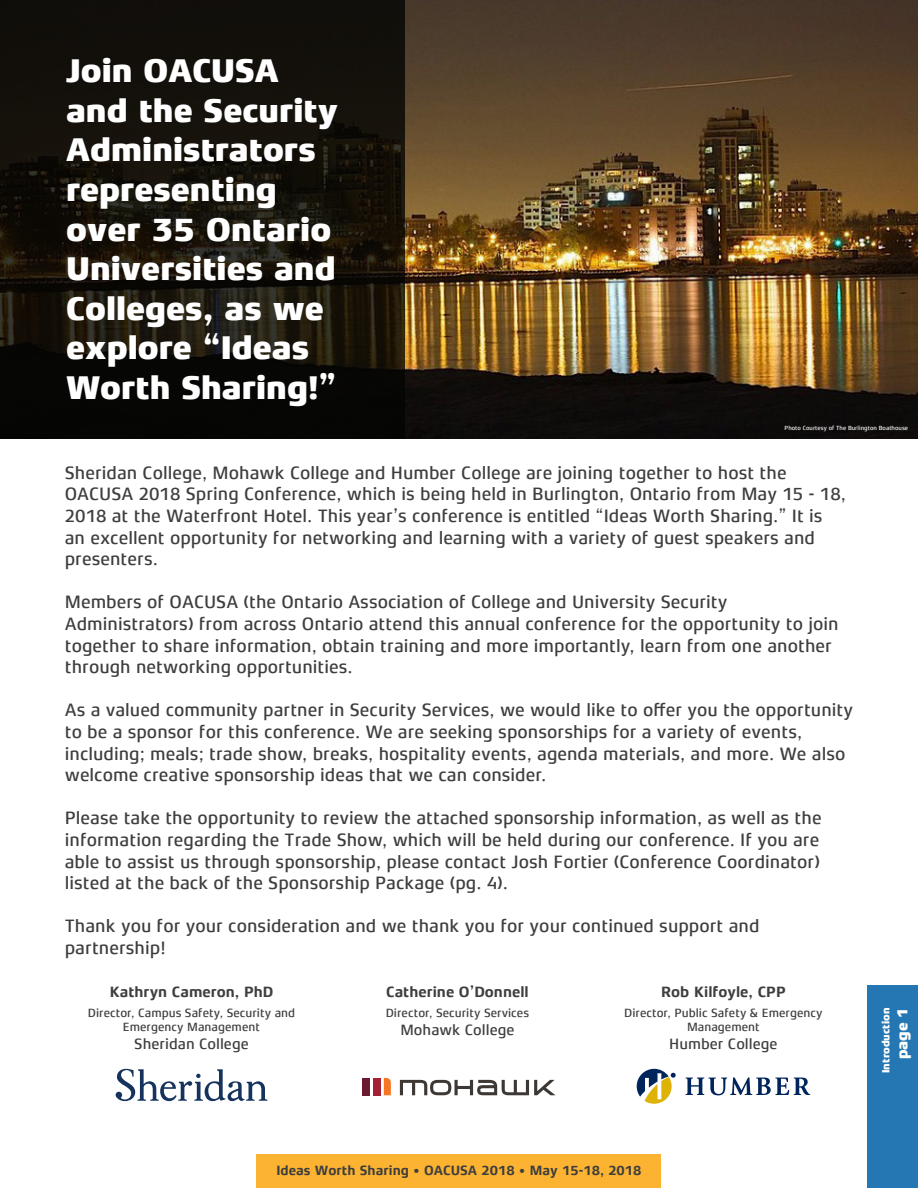
<style>
.page{position:relative;width:918px;height:1188px;background:#fff}
.page>*{position:absolute;margin:0;border:0;box-sizing:border-box;transform-origin:0 0}
.t1{font:800 33px/39.6px "Xenois Sans Pro";color:#fff}
.t2{font:500 18px/21.6px "Xenois Sans Pro";color:#3e3e3f}
.t3{font:700 15px "Xenois Sans Pro";color:#3e3e3f}
.t4{font:500 15px "Xenois Sans Pro";color:#3e3e3f}
.t5{font:800 15px "Xenois Sans Pro";color:#fff}
.t6{font:700 13.5px "Xenois Sans Pro";color:#3e3e3f}
.t7{font:500 12px/14.4px "Xenois Sans Pro";color:#3e3e3f;text-align:center}
.t8{font:800 10.5px "Xenois Sans Pro";color:#fff}
.t9{font:500 6px "Xenois Sans Pro";color:#fff}
</style>
<div class="page">
<div style="left:256px;top:1154px;width:406px;height:34px;background:#fcb331"></div>
<img style="left:405px;top:0;width:513px;height:438px">
<svg style="left:0;top:0;width:405px;height:438px;background:#131009"></svg>
<div style="left:868px;top:986px;width:50px;height:202px;background:#2577b3"></div>
<svg style="left:116px;top:1069px;width:151px;height:32px"></svg>
<div style="left:362px;top:1078px;width:8px;height:17px;background:#6b1b31"></div>
<div style="left:373px;top:1078px;width:7px;height:17px;background:#a62035"></div>
<svg style="left:384px;top:1078px;width:7px;height:17px"></svg>
<svg style="left:400px;top:1080px;width:155px;height:15px"></svg>
<svg style="left:686px;top:1077px;width:124px;height:18px"></svg>
<svg style="left:637px;top:1069px;width:39px;height:35px"></svg>
<p class="t1" style="left:66px;top:51px;width:274px">Join OACUSA and the Security<br>Administrators representing over 35 Ontario<br>Universities and<br>Colleges, as we explore “Ideas<br>Worth Sharing!”</p>
<p class="t9" style="left:785px;top:424px;width:125px">Photo Courtesy of The Burlington Boathouse</p>
<p class="t2" style="left:65px;top:462px;width:783px">Sheridan College, Mohawk College and Humber College are joining together to host the OACUSA 2018 Spring Conference, which is being held in Burlington, Ontario from May 15 - 18, 2018 at the Waterfront Hotel. This year’s conference is entitled “Ideas Worth Sharing.” It is an excellent opportunity for networking and learning with a variety of guest speakers and presenters.</p>
<p class="t2" style="left:65px;top:591px;width:775px">Members of OACUSA (the Ontario Association of College and University Security Administrators) from across Ontario attend this annual conference for the opportunity to join together to share information, obtain training and more importantly, learn from one another through networking opportunities.</p>
<p class="t2" style="left:65px;top:699px;width:790px">As a valued community partner in Security Services, we would like to offer you the opportunity to be a sponsor for this conference. We are seeking sponsorships for a variety of events, including; meals; trade show, breaks, hospitality events, agenda materials, and more. We also welcome creative sponsorship ideas that we can consider.</p>
<p class="t2" style="left:65px;top:807px;width:758px">Please take the opportunity to review the attached sponsorship information, as well as the information regarding the Trade Show, which will be held during our conference. If you are able to assist us through sponsorship, please contact Josh Fortier (Conference Coordinator) listed at the back of the Sponsorship Package (pg. 4).</p>
<p class="t2" style="left:65px;top:915px;width:696px">Thank you for your consideration and we thank you for your continued support and partnership!</p>
<p class="t3" style="left:110px;top:983px;width:165px">Kathryn Cameron, PhD</p>
<p class="t7" style="left:88px;top:1005px;width:209px">Director, Campus Safety, Security and<br>Emergency Management</p>
<p class="t4" style="left:134px;top:1035px;width:116px">Sheridan College</p>
<p class="t3" style="left:386px;top:983px;width:144px">Catherine O’Donnell</p>
<p class="t7" style="left:386px;top:1005px;width:145px">Director, Security Services</p>
<p class="t4" style="left:400px;top:1021px;width:116px">Mohawk College</p>
<p class="t3" style="left:661px;top:983px;width:126px">Rob Kilfoyle, CPP</p>
<p class="t7" style="left:624px;top:1005px;width:200px">Director, Public Safety &amp; Emergency<br>Management</p>
<p class="t4" style="left:669px;top:1035px;width:110px">Humber College</p>
<p class="t8" style="left:880px;top:1073px;width:67px;rotate:-90deg">Introduction</p>
<p class="t5" style="left:894px;top:1059px;width:53px;rotate:-90deg">page 1</p>
<p class="t6" style="left:276px;top:1163px;width:367px">Ideas Worth Sharing • OACUSA 2018 • May 15-18, 2018</p>
</div>
